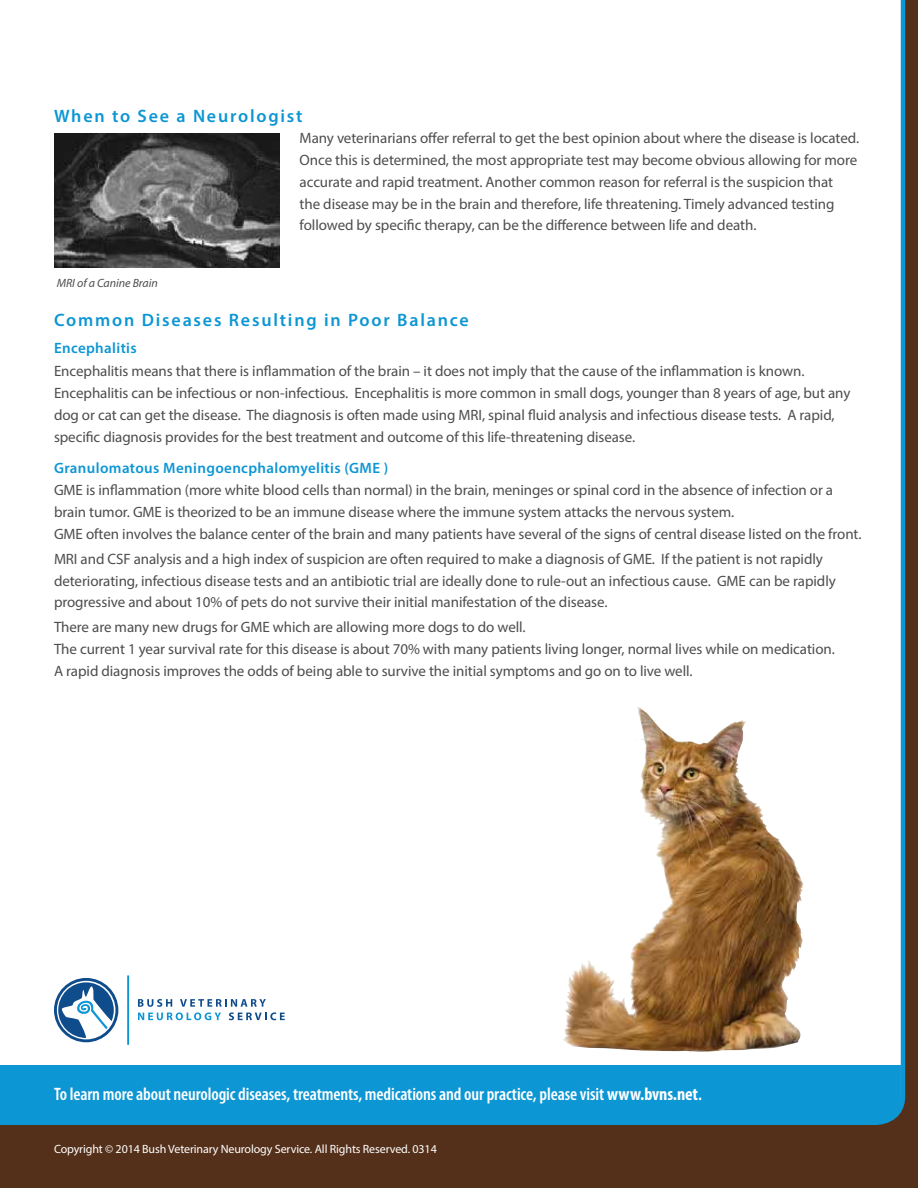
<style>
.page{position:relative;width:918px;height:1188px;background:#54301a}
.page>*{position:absolute;margin:0;border:0;box-sizing:border-box;transform-origin:0 0}
.t1{font:600 condensed 18px "Myriad Pro";letter-spacing:-.005em;color:#fff}
.t2{font:600 18px "Myriad Pro";letter-spacing:.1em;color:#0d96d4}
.t3{font:15px/21.8px "Myriad Pro";letter-spacing:-.005em;color:#4d4d4f}
.t4{font:600 15px "Myriad Pro";letter-spacing:.025em;color:#0d96d4}
.t5{font:12px "Myriad Pro";letter-spacing:-.01em;color:#fff}
.t6{font:italic 12px "Myriad Pro";letter-spacing:-.005em;color:#4d4d4f}
.s1{font-weight:700}
</style>
<div class="page">
<div style="left:0;top:0;width:906px;height:1125px;background:#fff"></div>
<img style="left:612px;top:706px;width:60px;height:308px">
<img style="left:54px;top:134px;width:225px;height:134px">
<div style="left:0;top:1065px;width:901px;height:57px;background:#0d96d4"></div>
<svg style="left:54px;top:978px;width:64px;height:64px;background:#8babca"></svg>
<svg style="left:138px;top:999px;width:147px;height:21px;background:#c3d8e8"></svg>
<hr style="left:127px;top:975px;width:2px;height:70px;background:#0d96d4">
<p class="t2" style="left:54px;top:104px;width:250px">When to See a Neurologist</p>
<p class="t3" style="left:300px;top:127px;width:561px">Many veterinarians offer referral to get the best opinion about where the disease is located.<br>Once this is determined, the most appropriate test may become obvious allowing for more accurate and rapid treatment. Another common reason for referral is the suspicion that<br>the disease may be in the brain and therefore, life threatening. Timely advanced testing followed by specific therapy, can be the difference between life and death.</p>
<p class="t6" style="left:57px;top:275px;width:103px">MRI of a Canine Brain</p>
<p class="t2" style="left:54px;top:308px;width:416px">Common Diseases Resulting in Poor Balance</p>
<p class="t4" style="left:54px;top:339px;width:84px">Encephalitis</p>
<p class="t3" style="left:54px;top:360px;width:798px">Encephalitis means that there is inflammation of the brain – it does not imply that the cause of the inflammation is known.<br>Encephalitis can be infectious or non-infectious. Encephalitis is more common in small dogs, younger than 8 years of age, but any dog or cat can get the disease. The diagnosis is often made using MRI, spinal fluid analysis and infectious disease tests. A rapid, specific diagnosis provides for the best treatment and outcome of this life-threatening disease.</p>
<p class="t4" style="left:54px;top:458px;width:336px">Granulomatous Meningoencphalomyelitis (GME )</p>
<p class="t3" style="left:54px;top:479px;width:809px">GME is inflammation (more white blood cells than normal) in the brain, meninges or spinal cord in the absence of infection or a brain tumor. GME is theorized to be an immune disease where the immune system attacks the nervous system.<br>GME often involves the balance center of the brain and many patients have several of the signs of central disease listed on the front.</p>
<p class="t3" style="left:54px;top:548px;width:783px">MRI and CSF analysis and a high index of suspicion are often required to make a diagnosis of GME. If the patient is not rapidly deteriorating, infectious disease tests and an antibiotic trial are ideally done to rule-out an infectious cause. GME can be rapidly progressive and about 10% of pets do not survive their initial manifestation of the disease.</p>
<p class="t3" style="left:54px;top:616px;width:782px">There are many new drugs for GME which are allowing more dogs to do well.<br>The current 1 year survival rate for this disease is about 70% with many patients living longer, normal lives while on medication.<br>A rapid diagnosis improves the odds of being able to survive the initial symptoms and go on to live well.</p>
<p class="t1" style="left:54px;top:1083px;width:650px">To learn more about neurologic diseases, treatments, medications and our practice, please visit <span class="s1">www.bvns.net</span>.</p>
<p class="t5" style="left:54px;top:1141px;width:384px">Copyright © 2014 Bush Veterinary Neurology Service. All Rights Reserved. 0314</p>
</div>
